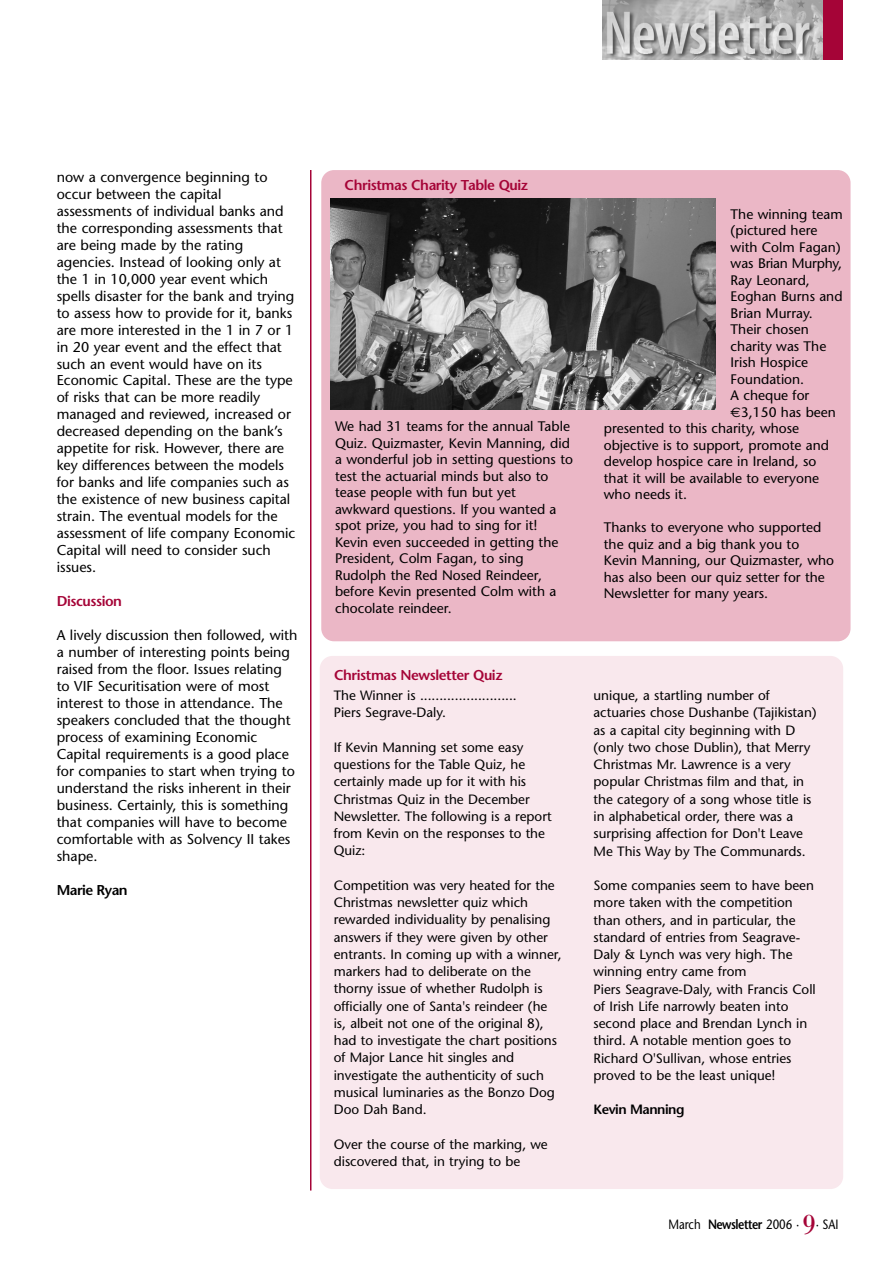
<style>
.page{position:relative;width:893px;height:1263px;background:#fff}
.page>*{position:absolute;margin:0;border:0;box-sizing:border-box;transform-origin:0 0}
.t1{font:30px "Bodoni";color:#a50437;scale:.85 1}
.t2{font:14.25px/17px "Stone Sans";color:#000}
.t3{font:600 14.25px "Stone Sans";letter-spacing:-.03em;color:#a50437}
.t4{font:600 14.25px "Stone Sans";letter-spacing:-.04em;color:#000}
.t5{font:13.8px/16.5px "Stone Sans";color:#000}
.t6{font:13.5px/17.2px "Stone Sans";color:#000}
.t7{font:13.5px "Stone Sans";color:#000;scale:.85 1}
.t8{font:600 13.5px "Stone Sans";letter-spacing:-.035em;color:#000}
.s1{font-family:"Euro Sans"}
.s2{font-weight:600}
</style>
<div class="page">
<hr style="left:310px;top:157px;width:1px;height:1034px;background:#a50437">
<img style="left:602px;top:0;width:221px;height:60px">
<div style="left:823px;top:0;width:19px;height:60px;background:#a50437"></div>
<div style="left:321px;top:170px;width:529px;height:471px;background:#ebb7c6;border-radius:13px"></div>
<img style="left:331px;top:198px;width:384px;height:211px">
<div style="left:320px;top:656px;width:523px;height:533px;background:#f9e8ed;border-radius:13px"></div>
<div style="left:47px;top:106px;width:799px;height:64px;background:#fff"></div>
<p class="t2" style="left:57px;top:170px;width:240px">now a convergence beginning to occur between the capital assessments of individual banks and the corresponding assessments that are being made by the rating agencies. Instead of looking only at the 1 in 10,000 year event which spells disaster for the bank and trying to assess how to provide for it, banks are more interested in the 1 in 7 or 1 in 20 year event and the effect that such an event would have on its Economic Capital. These are the type of risks that can be more readily managed and reviewed, increased or decreased depending on the bank’s appetite for risk. However, there are key differences between the models for banks and life companies such as the existence of new business capital strain. The eventual models for the assessment of life company Economic Capital will need to consider such issues.</p>
<p class="t3" style="left:57px;top:596px;width:67px">Discussion</p>
<p class="t2" style="left:57px;top:628px;width:242px">A lively discussion then followed, with a number of interesting points being raised from the floor. Issues relating to VIF Securitisation were of most interest to those in attendance. The speakers concluded that the thought process of examining Economic Capital requirements is a good place for companies to start when trying to understand the risks inherent in their business. Certainly, this is something that companies will have to become comfortable with as Solvency II takes shape.</p>
<p class="t4" style="left:57px;top:884px;width:72px">Marie Ryan</p>
<p class="t3" style="left:345px;top:179px;width:185px">Christmas Charity Table Quiz</p>
<p class="t5" style="left:335px;top:420px;width:239px">We had 31 teams for the annual Table<br>Quiz. Quizmaster, Kevin Manning, did a wonderful job in setting questions to test the actuarial minds but also to tease people with fun but yet awkward questions. If you wanted a spot prize, you had to sing for it!<br>Kevin even succeeded in getting the<br>President, Colm Fagan, to sing<br>Rudolph the Red Nosed Reindeer, before Kevin presented Colm with a chocolate reindeer.</p>
<p class="t5" style="left:730px;top:207px;width:114px">The winning team</p>
<p class="t5" style="left:730px;top:224px;width:88px">(pictured here</p>
<p class="t5" style="left:730px;top:240px;width:112px">with Colm Fagan)</p>
<p class="t5" style="left:730px;top:257px;width:113px">was Brian Murphy,</p>
<p class="t5" style="left:730px;top:273px;width:81px">Ray Leonard,</p>
<p class="t5" style="left:730px;top:290px;width:113px">Eoghan Burns and</p>
<p class="t5" style="left:730px;top:306px;width:84px">Brian Murray.</p>
<p class="t5" style="left:730px;top:323px;width:80px">Their chosen</p>
<p class="t5" style="left:730px;top:339px;width:97px">charity was The</p>
<p class="t5" style="left:730px;top:356px;width:79px">Irish Hospice</p>
<p class="t5" style="left:730px;top:372px;width:75px">Foundation.</p>
<p class="t5" style="left:730px;top:389px;width:80px">A cheque for</p>
<p class="t5" style="left:730px;top:405px;width:107px"><span class="s1">€</span>3,150 has been</p>
<p class="t5" style="left:604px;top:422px;width:197px">presented to this charity, whose</p>
<p class="t5" style="left:604px;top:438px;width:227px">objective is to support, promote and</p>
<p class="t5" style="left:604px;top:455px;width:214px">develop hospice care in Ireland, so</p>
<p class="t5" style="left:604px;top:471px;width:217px">that it will be available to everyone</p>
<p class="t5" style="left:604px;top:488px;width:85px">who needs it.</p>
<p class="t5" style="left:604px;top:521px;width:232px">Thanks to everyone who supported the quiz and a big thank you to<br>Kevin Manning, our Quizmaster, who has also been our quiz setter for the<br>Newsletter for many years.</p>
<p class="t3" style="left:334px;top:670px;width:170px">Christmas Newsletter Quiz</p>
<p class="t6" style="left:334px;top:688px;width:185px">The Winner is .........................<br>Piers Segrave-Daly.</p>
<p class="t6" style="left:334px;top:740px;width:219px">If Kevin Manning set some easy questions for the Table Quiz, he certainly made up for it with his<br>Christmas Quiz in the December<br>Newsletter. The following is a report from Kevin on the responses to the<br>Quiz:</p>
<p class="t6" style="left:334px;top:878px;width:230px">Competition was very heated for the Christmas newsletter quiz which rewarded individuality by penalising answers if they were given by other entrants. In coming up with a winner, markers had to deliberate on the thorny issue of whether Rudolph is officially one of Santa's reindeer (he is, albeit not one of the original 8), had to investigate the chart positions of Major Lance hit singles and investigate the authenticity of such musical luminaries as the Bonzo Dog Doo Dah Band.</p>
<p class="t6" style="left:334px;top:1137px;width:216px">Over the course of the marking, we discovered that, in trying to be</p>
<p class="t6" style="left:593px;top:688px;width:225px">unique, a startling number of actuaries chose Dushanbe (Tajikistan) as a capital city beginning with D (only two chose Dublin), that Merry Christmas Mr. Lawrence is a very popular Christmas film and that, in the category of a song whose title is in alphabetical order, there was a surprising affection for Don't Leave Me This Way by The Communards.</p>
<p class="t6" style="left:593px;top:878px;width:224px">Some companies seem to have been more taken with the competition than others, and in particular, the standard of entries from Seagrave-<br>Daly &amp; Lynch was very high. The winning entry came from<br>Piers Seagrave-Daly, with Francis Coll of Irish Life narrowly beaten into second place and Brendan Lynch in third. A notable mention goes to<br>Richard O'Sullivan, whose entries proved to be the least unique!</p>
<p class="t8" style="left:593px;top:1104px;width:93px">Kevin Manning</p>
<p class="t7" style="left:668px;top:1219px;width:156px">March <span class="s2">Newsletter</span> 2006 ·</p>
<h1 class="t1" style="left:803px;top:1213px;width:16px">9</h1>
<p class="t7" style="left:816px;top:1219px;width:28px">· SAI</p>
</div>
